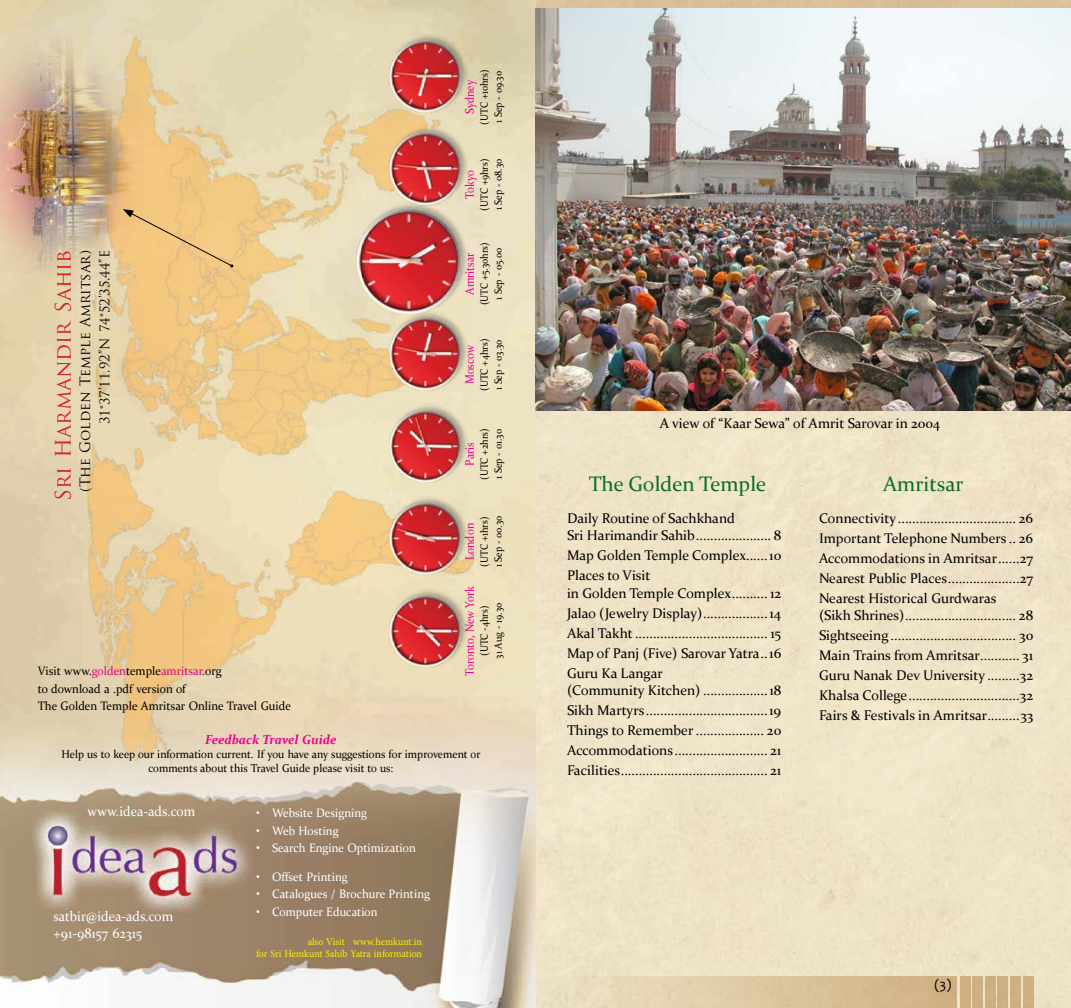
<style>
.page{position:relative;width:1071px;height:1008px;background:#fff}
.page>*{position:absolute;margin:0;border:0;box-sizing:border-box;transform-origin:0 0}
.t1{font:21px "Constantia";color:#0d6c29}
.t2{font:21px "Trajan Pro";letter-spacing:-.01em;color:#d2232a}
.t3{font:14px/19.9px "Constantia";color:#000;text-align:justify}
.t4{font:14px/17.5px "Constantia";color:#fff;scale:.95 1}
.t5{font:14px "Trajan Pro";color:#000}
.t6{font:14px "Candara";color:#000}
.t7{font:13.12px "Trajan Pro";color:#000}
.t8{font:italic 700 13.12px "Constantia";color:#ec008c;scale:.95 1}
.t9{font:12.25px "Constantia";color:#fff;scale:.95 1}
.t10{font:12.25px/17.5px "Constantia";color:#000;scale:.95 1}
.t11{font:12.25px "Constantia";color:#ec008c;scale:.9 1}
.t12{font:11.38px/14px "Constantia";color:#000;text-align:center;scale:.95 1}
.t13{font:10.5px "Constantia";color:#000;scale:.9 1}
.t14{font:10.5px/12.2px "Minion Pro";color:#fff200;text-align:right;scale:.95 1}
.s1{color:#ec008c}
</style>
<div class="page">
<div style="left:536px;top:410px;width:535px;height:598px;background:#efe3c7"></div>
<svg style="left:536px;top:0;width:535px;height:9px;background:#dac4a3"></svg>
<div style="left:536px;top:976px;width:421px;height:32px;background:linear-gradient(to right,#eee3c7,#ceb081)"></div>
<div style="left:960px;top:976px;width:10px;height:32px;background:#ceb081"></div>
<div style="left:973px;top:976px;width:10px;height:32px;background:#ceb081"></div>
<div style="left:985px;top:976px;width:10px;height:32px;background:#ceb081"></div>
<div style="left:998px;top:976px;width:10px;height:32px;background:#ceb081"></div>
<div style="left:1011px;top:976px;width:10px;height:32px;background:#cfb082"></div>
<div style="left:1023px;top:976px;width:10px;height:32px;background:#cfb082"></div>
<img style="left:0;top:0;width:536px;height:1008px">
<img style="left:388px;top:589px;width:81px;height:79px">
<img style="left:388px;top:496px;width:81px;height:79px">
<img style="left:388px;top:404px;width:81px;height:79px">
<img style="left:388px;top:314px;width:81px;height:76px">
<img style="left:355px;top:203px;width:114px;height:111px">
<img style="left:388px;top:126px;width:81px;height:79px">
<img style="left:388px;top:34px;width:81px;height:79px">
<svg style="left:123px;top:209px;width:110px;height:58px;background:#ecc27e"></svg>
<img style="left:536px;top:9px;width:535px;height:401px">
<p class="t13" style="left:477px;top:125px;width:62px;rotate:-90deg">(UTC +10hrs)</p>
<p class="t13" style="left:491px;top:123px;width:59px;rotate:-90deg">1 Sep - 09.30</p>
<p class="t11" style="left:461px;top:114px;width:39px;rotate:-90deg">Sydney</p>
<h1 class="t2" style="left:50px;top:501px;width:252px;rotate:-90deg">Sri Harmandir Sahib</h1>
<p class="t5" style="left:76px;top:492px;width:243px;rotate:-90deg">(The Golden Temple Amritsar)</p>
<p class="t7" style="left:96px;top:424px;width:176px;rotate:-90deg">31°37’11.92”N 74°52’35.44”E</p>
<p class="t13" style="left:491px;top:210px;width:59px;rotate:-90deg">1 Sep - 08.30</p>
<p class="t13" style="left:477px;top:211px;width:59px;rotate:-90deg">(UTC +9hrs)</p>
<p class="t11" style="left:461px;top:199px;width:33px;rotate:-90deg">Tokyo</p>
<p class="t13" style="left:477px;top:305px;width:72px;rotate:-90deg">(UTC +5.30hrs)</p>
<p class="t13" style="left:491px;top:300px;width:59px;rotate:-90deg">1 Sep - 05.00</p>
<p class="t11" style="left:461px;top:295px;width:48px;rotate:-90deg">Amritsar</p>
<p class="t13" style="left:477px;top:391px;width:59px;rotate:-90deg">(UTC +4hrs)</p>
<p class="t13" style="left:491px;top:390px;width:58px;rotate:-90deg">1 Sep - 03.30</p>
<p class="t11" style="left:461px;top:384px;width:45px;rotate:-90deg">Moscow</p>
<p class="t13" style="left:477px;top:480px;width:59px;rotate:-90deg">(UTC +2hrs)</p>
<p class="t13" style="left:491px;top:479px;width:57px;rotate:-90deg">1 Sep - 01.30</p>
<p class="t11" style="left:461px;top:466px;width:27px;rotate:-90deg">Paris</p>
<p class="t13" style="left:491px;top:567px;width:59px;rotate:-90deg">1 Sep - 00.30</p>
<p class="t13" style="left:477px;top:567px;width:57px;rotate:-90deg">(UTC +1hrs)</p>
<p class="t11" style="left:461px;top:560px;width:43px;rotate:-90deg">London</p>
<p class="t11" style="left:461px;top:676px;width:102px;rotate:-90deg">Toronto, New York</p>
<p class="t13" style="left:491px;top:659px;width:64px;rotate:-90deg">31 Aug - 19.30</p>
<p class="t13" style="left:477px;top:656px;width:57px;rotate:-90deg">(UTC -4hrs)</p>
<p class="t10" style="left:38px;top:662px;width:268px">Visit www.<span class="s1">golden</span>temple<span class="s1">amritsar</span>.org<br>to download a .pdf version of<br>The Golden Temple Amritsar Online Travel Guide</p>
<p class="t8" style="left:205px;top:731px;width:140px">Feedback Travel Guide</p>
<p class="t12" style="left:62px;top:747px;width:443px">Help us to keep our information current. If you have any suggestions for improvement or comments about this Travel Guide please visit to us:</p>
<p class="t4" style="left:88px;top:802px;width:115px">www.idea-ads.com</p>
<p class="t4" style="left:54px;top:907px;width:128px">satbir@idea-ads.com +91-98157 62315</p>
<p class="t9" style="left:256px;top:805px;width:118px">• Website Designing</p>
<p class="t9" style="left:256px;top:822px;width:88px">• Web Hosting</p>
<p class="t9" style="left:256px;top:840px;width:169px">• Search Engine Optimization</p>
<p class="t9" style="left:256px;top:868px;width:98px">• Offset Printing</p>
<p class="t9" style="left:256px;top:886px;width:184px">• Catalogues / Brochure Printing</p>
<p class="t9" style="left:256px;top:903px;width:129px">• Computer Education</p>
<p class="t14" style="left:256px;top:935px;width:176px">also Visit www.hemkunt.in<br>for Sri Hemkunt Sahib Yatra information</p>
<p class="t3" style="left:660px;top:412px;width:282px">A view of “Kaar Sewa” of Amrit Sarovar in 2004</p>
<h1 class="t1" style="left:589px;top:469px;width:179px">The Golden Temple</h1>
<h1 class="t1" style="left:883px;top:469px;width:82px">Amritsar</h1>
<p class="t3" style="left:567px;top:509px;width:216px;line-height:17.5px">Daily Routine of Sachkhand<br>Sri Harimandir Sahib..................... 8</p>
<p class="t3" style="left:567px;top:545px;width:216px">Map Golden Temple Complex......10<br>Places to Visit</p>
<p class="t3" style="left:567px;top:582px;width:216px">in Golden Temple Complex.......... 12<br>Jalao (Jewelry Display)..................14<br>Akal Takht ..................................... 15<br>Map of Panj (Five) Sarovar Yatra..16<br>Guru Ka Langar</p>
<p class="t3" style="left:567px;top:680px;width:216px">(Community Kitchen) ..................18<br>Sikh Martyrs..................................19<br>Things to Remember ................... 20<br>Accommodations.......................... 21<br>Facilities......................................... 21</p>
<p class="t3" style="left:819px;top:507px;width:216px">Connectivity................................. 26<br>Important Telephone Numbers .. 26<br>Accommodations in Amritsar......27<br>Nearest Public Places....................27<br>Nearest Historical Gurdwaras</p>
<p class="t3" style="left:819px;top:605px;width:216px">(Sikh Shrines)............................... 28<br>Sightseeing ................................... 30<br>Main Trains from Amritsar........... 31<br>Guru Nanak Dev University .........32<br>Khalsa College...............................32<br>Fairs &amp; Festivals in Amritsar.........33</p>
<p class="t6" style="left:935px;top:976px;width:18px">(3)</p>
</div>
